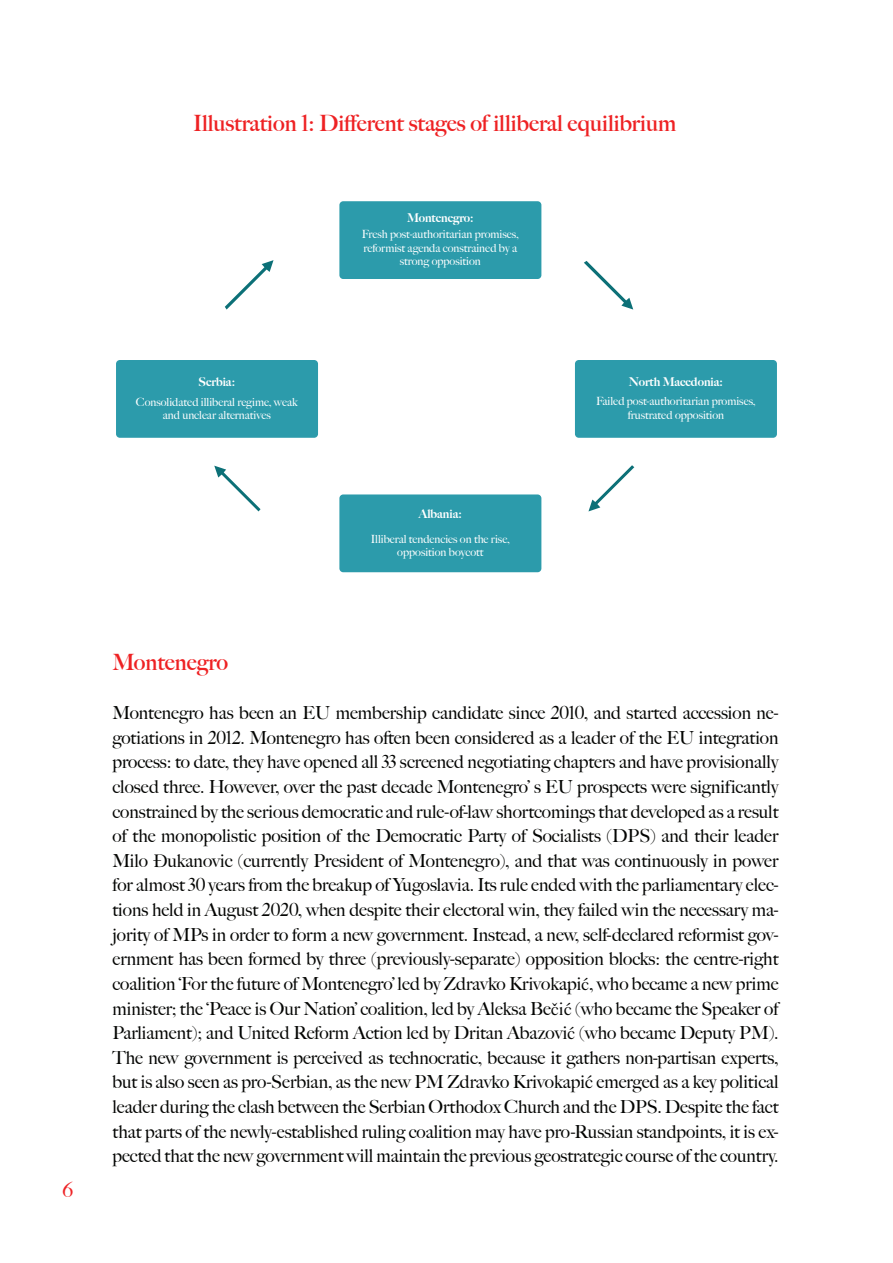
<style>
.page{position:relative;width:893px;height:1263px;background:#fff}
.page>*{position:absolute;margin:0;border:0;box-sizing:border-box;transform-origin:0 0}
.t1{font:700 22.5px "Big Caslon FB";color:#ee2123}
.t2{font:21px "Big Caslon FB";color:#ee2325}
.t3{font:18px/24.6px "Big Caslon FB";color:#040503;text-align:justify}
.t4{font:900 12.15px "Big Caslon FB";color:#fff}
.t5{font:11.4px/13.6px "Big Caslon FB";color:#fff;text-align:center}
.s1{font-family:"Caslon 540 BT"}
.s2{font-family:"Caslon 540 BT";font-size:18.75px}
</style>
<div class="page">
<div style="left:339px;top:201px;width:202px;height:78px;background:#2c9bab;border-radius:4px"></div>
<div style="left:339px;top:494px;width:202px;height:78px;background:#2c9bab;border-radius:4px"></div>
<div style="left:575px;top:360px;width:202px;height:78px;background:#2c9bab;border-radius:4px"></div>
<div style="left:116px;top:360px;width:202px;height:78px;background:#2c9bab;border-radius:4px"></div>
<svg style="left:584px;top:261px;width:49px;height:49px"></svg>
<svg style="left:588px;top:465px;width:46px;height:46px"></svg>
<svg style="left:214px;top:466px;width:47px;height:45px"></svg>
<svg style="left:225px;top:260px;width:49px;height:50px"></svg>
<p class="t1" style="left:193px;top:110px;width:484px">Illustration 1: Different stages of illiberal equilibrium</p>
<p class="t4" style="left:407px;top:210px;width:68px">Montenegro:</p>
<p class="t5" style="left:362px;top:227px;width:158px">Fresh post-authoritarian promises, reformist agenda constrained by a strong opposition</p>
<p class="t2" style="left:62px;top:1177px;width:12px">6</p>
<p class="t4" style="left:199px;top:374px;width:38px">Serbia:</p>
<p class="t5" style="left:136px;top:395px;width:163px">Consolidated illiberal regime, weak and unclear alternatives</p>
<p class="t4" style="left:419px;top:506px;width:44px">Albania:</p>
<p class="t5" style="left:371px;top:532px;width:140px">Illiberal tendencies on the rise, opposition boycott</p>
<p class="t4" style="left:629px;top:374px;width:96px">North Macedonia:</p>
<p class="t5" style="left:596px;top:395px;width:161px">Failed post-authoritarian promises, frustrated opposition</p>
<p class="t1" style="left:112px;top:649px;width:117px">Montenegro</p>
<p class="t3" style="left:112px;top:701px;width:668px">Montenegro has been an EU membership candidate since 2010, and started accession ne&shy;gotiations in 2012. Montenegro has often been considered as a leader of the EU integration process: to date, they have opened all 33 screened negotiating chapters and have provisionally closed three. However, over the past decade Montenegro’ s EU prospects were significantly constrained by the serious democratic and rule-of-law shortcomings that developed as a result of the monopolistic position of the Democratic Party of Socialists (DPS) and their leader Milo <span class="s1">Đ</span>ukanovic (currently President of Montenegro), and that was continuously in power for almost 30 years from the breakup of Yugoslavia. Its rule ended with the parliamentary elec&shy;tions held in August 2020, when despite their electoral win, they failed win the necessary ma&shy;jority of MPs in order to form a new government. Instead, a new, self-declared reformist gov&shy;ernment has been formed by three (previously-separate) opposition blocks: the centre-right coalition ‘For the future of Montenegro’ led by Zdravko Krivokapi<span class="s1">ć</span>, who became a new prime minister; the ‘Peace is Our Nation’ coalition, led by Aleksa Be<span class="s1">čić</span> (who became the Speaker of Parliament); and United Reform Action led by Dritan Abazovi<span class="s1">ć</span> (who became Deputy PM).<br>The new government is perceived as technocratic, because it gathers non-partisan experts, but is also seen as pro-Serbian, as the new PM Zdravko Krivokapi<span class="s2">ć</span> emerged as a key political leader during the clash between the Serbian Orthodox Church and the DPS. Despite the fact that parts of the newly-established ruling coalition may have pro-Russian standpoints, it is ex&shy;pected that the new government will maintain the previous geostrategic course of the country.</p>
</div>
